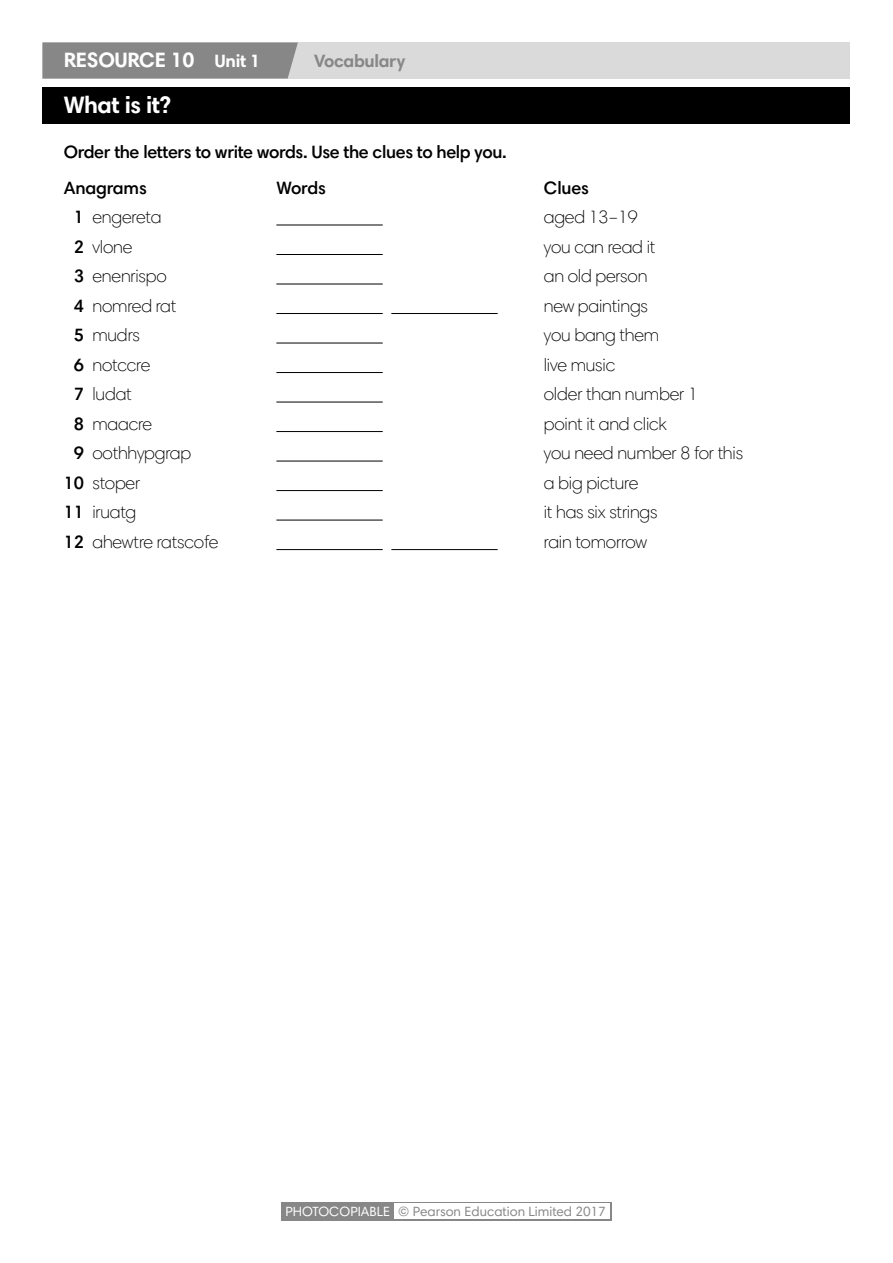
<style>
.page{position:relative;width:893px;height:1263px;background:#fff}
.page>*{position:absolute;margin:0;border:0;box-sizing:border-box;transform-origin:0 0}
.t1{font:700 24px "Harmonia Sans W1 G";letter-spacing:-.02em;color:#fff}
.t2{font:700 condensed 22.5px "Harmonia Sans W1 G";letter-spacing:-.025em;color:#fff}
.t3{font:700 22.5px "Harmonia Sans W1 G";color:#fff}
.t4{font:700 21px "Harmonia Sans W1 G";letter-spacing:-.02em;color:#fff}
.t5{font:300 18px "Harmonia Sans W1 G";letter-spacing:-.01em;color:#000}
.t6{font:600 18px/35.8px "Harmonia Sans W1 G";letter-spacing:-.02em;color:#000}
.t7{font:700 18px "Harmonia Sans W1 G";letter-spacing:-.02em;color:#878787}
.t8{font:700 18px "Harmonia Sans W1 G";color:#fff}
.t9{font:13.5px "Harmonia Sans W1 G";color:#878787}
.s1{font-weight:600}
.s2{color:#fff}
</style>
<div class="page">
<div style="left:43px;top:43px;width:807px;height:36px;background:#dadada"></div>
<div style="left:43px;top:88px;width:807px;height:36px;background:#000"></div>
<div style="left:43px;top:43px;width:255px;height:36px;background:#878787"></div>
<div style="left:281px;top:1202px;width:331px;height:18px;background:#878787"></div>
<div style="left:395px;top:1204px;width:215px;height:15px;background:#fff"></div>
<hr style="left:276px;top:225px;width:107px;height:1px;background:#000">
<hr style="left:276px;top:254px;width:107px;height:1px;background:#000">
<hr style="left:276px;top:284px;width:107px;height:1px;background:#000">
<hr style="left:276px;top:313px;width:107px;height:1px;background:#000">
<hr style="left:391px;top:313px;width:107px;height:1px;background:#000">
<hr style="left:276px;top:343px;width:107px;height:1px;background:#000">
<hr style="left:276px;top:372px;width:107px;height:1px;background:#000">
<hr style="left:276px;top:402px;width:107px;height:1px;background:#000">
<hr style="left:276px;top:431px;width:107px;height:1px;background:#000">
<hr style="left:276px;top:461px;width:107px;height:1px;background:#000">
<hr style="left:276px;top:490px;width:107px;height:1px;background:#000">
<hr style="left:276px;top:520px;width:107px;height:1px;background:#000">
<hr style="left:276px;top:549px;width:107px;height:1px;background:#000">
<hr style="left:391px;top:549px;width:107px;height:1px;background:#000">
<p class="t2" style="left:148px;top:45px;width:141px">Time for culture</p>
<p class="t3" style="left:64px;top:44px;width:64px">UNIT 1</p>
<p class="t4" style="left:64px;top:47px;width:132px">RESOURCE 10</p>
<p class="t8" style="left:215px;top:50px;width:47px">Unit 1</p>
<p class="t7" style="left:314px;top:50px;width:93px">Vocabulary</p>
<h1 class="t1" style="left:64px;top:89px;width:109px">What is it?</h1>
<p class="t6" style="left:64px;top:133px;width:444px">Order the letters to write words. Use the clues to help you.<br>Anagrams</p>
<p class="t6" style="left:276px;top:169px;width:51px">Words</p>
<p class="t6" style="left:544px;top:169px;width:47px">Clues</p>
<p class="t5" style="left:74px;top:206px;width:89px"><span class="s1">1</span> engereta</p>
<p class="t5" style="left:544px;top:206px;width:95px">aged 13–19</p>
<p class="t5" style="left:74px;top:236px;width:60px"><span class="s1">2</span> vlone</p>
<p class="t5" style="left:544px;top:236px;width:113px">you can read it</p>
<p class="t5" style="left:74px;top:265px;width:95px"><span class="s1">3</span> enenrispo</p>
<p class="t5" style="left:544px;top:265px;width:105px">an old person</p>
<p class="t5" style="left:74px;top:295px;width:104px"><span class="s1">4</span> nomred rat</p>
<p class="t5" style="left:544px;top:295px;width:106px">new paintings</p>
<p class="t5" style="left:74px;top:324px;width:68px"><span class="s1">5</span> mudrs</p>
<p class="t5" style="left:544px;top:324px;width:117px">you bang them</p>
<p class="t5" style="left:74px;top:354px;width:78px"><span class="s1">6</span> notccre</p>
<p class="t5" style="left:544px;top:354px;width:73px">live music</p>
<p class="t5" style="left:74px;top:383px;width:60px"><span class="s1">7</span> ludat</p>
<p class="t5" style="left:544px;top:383px;width:156px">older than number 1</p>
<p class="t5" style="left:74px;top:413px;width:80px"><span class="s1">8</span> maacre</p>
<p class="t5" style="left:544px;top:413px;width:125px">point it and click</p>
<p class="t5" style="left:74px;top:442px;width:119px"><span class="s1">9</span> oothhypgrap</p>
<p class="t5" style="left:544px;top:442px;width:201px">you need number 8 for this</p>
<p class="t5" style="left:64px;top:472px;width:78px"><span class="s1">10</span> stoper</p>
<p class="t5" style="left:544px;top:472px;width:96px">a big picture</p>
<p class="t5" style="left:64px;top:501px;width:74px"><span class="s1">11</span> iruatg</p>
<p class="t5" style="left:544px;top:501px;width:115px">it has six strings</p>
<p class="t5" style="left:64px;top:531px;width:156px"><span class="s1">12</span> ahewtre ratscofe</p>
<p class="t5" style="left:544px;top:531px;width:105px">rain tomorrow</p>
<p class="t9" style="left:286px;top:1203px;width:322px"><span class="s2">PHOTOCOPIABLE</span> © Pearson Education Limited 2017</p>
</div>
